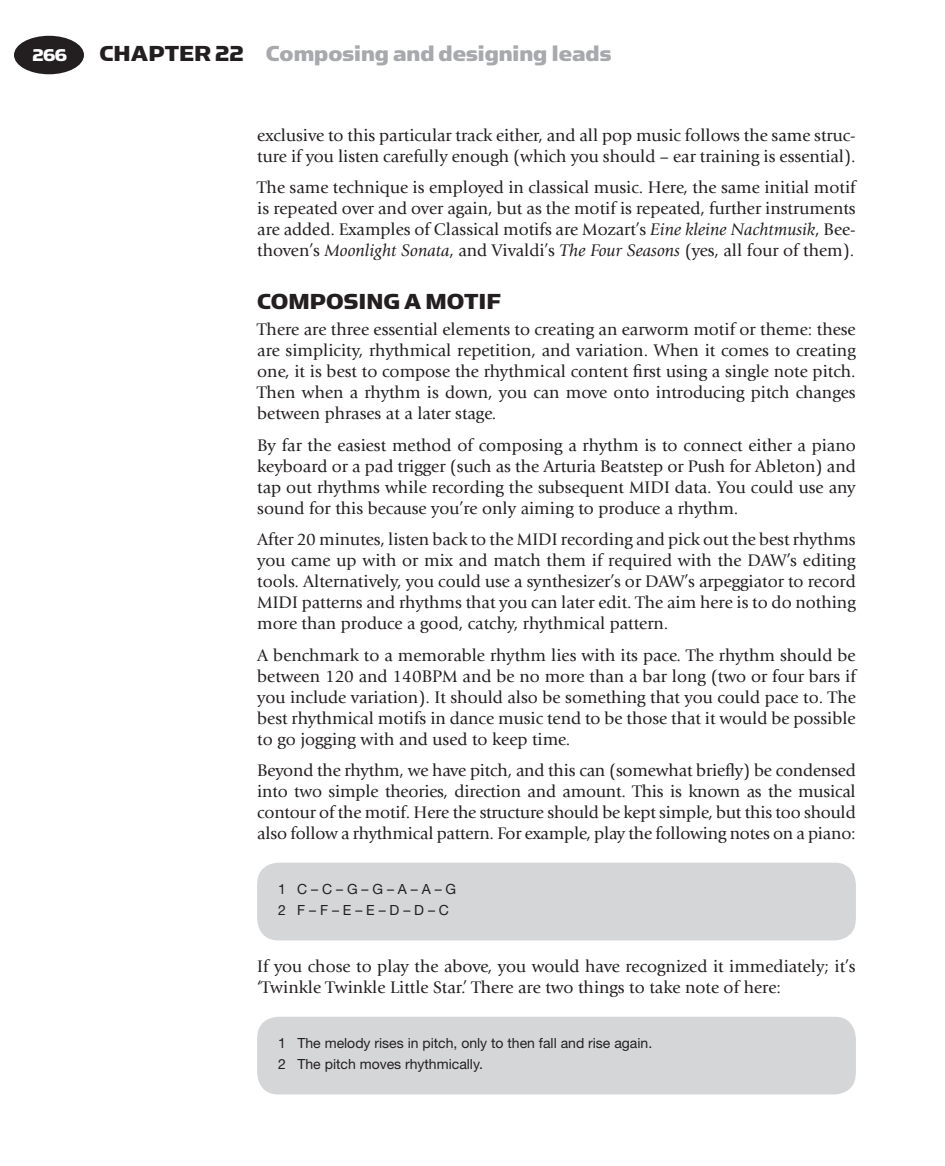
<style>
.page{position:relative;width:945px;height:1166px;background:#fff}
.page>*{position:absolute;margin:0;border:0;box-sizing:border-box;transform-origin:0 0}
.t1{font:24.5px "Simian Text Chimpanzee";color:#a8a9ad}
.t2{font:24.5px "Simian Text Chimpanzee";color:#231f20}
.t3{font:24.5px "Simian Display Chimpanzee";color:#231f20}
.t4{font:19.25px "Simian Text Chimpanzee";color:#fff}
.t5{font:17.5px/21px "Giovanni";color:#231f20;text-align:justify}
.t6{font:14px/21px "Helvetica Neue";color:#231f20}
.s1{font-family:"Simian Display Chimpanzee";color:#231f20}
.s2{font-style:italic}
</style>
<div class="page">
<div style="left:14px;top:36px;width:70px;height:38px;background:#231f20;border-radius:50%"></div>
<div style="left:257px;top:862px;width:599px;height:78px;background:#d5d6d8"></div>
<div style="left:257px;top:1016px;width:599px;height:78px;background:#d5d6d8"></div>
<p class="t4" style="left:32px;top:43px;width:36px">266</p>
<h1 class="t3" style="left:100px;top:40px;width:32px">CHAPTER</h1>
<h1 class="t1" style="left:215px;top:39px;width:398px"><span class="s1">22</span> Composing and designing leads</h1>
<p class="t5" style="left:257px;top:125px;width:600px">exclusive to this particular track either, and all pop music follows the same struc&shy;ture if you listen carefully enough (which you should – ear training is essential).</p>
<p class="t5" style="left:257px;top:177px;width:600px">The same technique is employed in classical music. Here, the same initial motif is repeated over and over again, but as the motif is repeated, further instruments are added. Examples of Classical motifs are Mozart’s <span class="s2">Eine kleine Nachtmusik</span>, Bee&shy;thoven’s <span class="s2">Moonlight Sonata</span>, and Vivaldi’s <span class="s2">The Four Seasons</span> (yes, all four of them).</p>
<h1 class="t2" style="left:257px;top:287px;width:246px">COMPOSING A MOTIF</h1>
<p class="t5" style="left:257px;top:319px;width:600px">There are three essential elements to creating an earworm motif or theme: these are simplicity, rhythmical repetition, and variation. When it comes to creating one, it is best to compose the rhythmical content first using a single note pitch.<br>Then when a rhythm is down, you can move onto introducing pitch changes between phrases at a later stage.</p>
<p class="t5" style="left:257px;top:434px;width:600px">By far the easiest method of composing a rhythm is to connect either a piano keyboard or a pad trigger (such as the Arturia Beatstep or Push for Ableton) and tap out rhythms while recording the subsequent MIDI data. You could use any sound for this because you’re only aiming to produce a rhythm.</p>
<p class="t5" style="left:257px;top:529px;width:600px">After 20 minutes, listen back to the MIDI recording and pick out the best rhythms you came up with or mix and match them if required with the DAW’s editing tools. Alternatively, you could use a synthesizer’s or DAW’s arpeggiator to record MIDI patterns and rhythms that you can later edit. The aim here is to do nothing more than produce a good, catchy, rhythmical pattern.</p>
<p class="t5" style="left:257px;top:644px;width:600px">A benchmark to a memorable rhythm lies with its pace. The rhythm should be between 120 and 140BPM and be no more than a bar long (two or four bars if you include variation). It should also be something that you could pace to. The best rhythmical motifs in dance music tend to be those that it would be possible to go jogging with and used to keep time.</p>
<p class="t5" style="left:257px;top:760px;width:600px">Beyond the rhythm, we have pitch, and this can (somewhat briefly) be condensed into two simple theories, direction and amount. This is known as the musical contour of the motif. Here the structure should be kept simple, but this too should also follow a rhythmical pattern. For example, play the following notes on a piano:</p>
<p class="t6" style="left:278px;top:878px;width:180px">1 C– C– G– G– A– A– G<br>2 F– F– E– E– D– D– C</p>
<p class="t5" style="left:257px;top:956px;width:600px">If you chose to play the above, you would have recognized it immediately; it’s ‘Twinkle Twinkle Little Star.’ There are two things to take note of here:</p>
<p class="t6" style="left:278px;top:1032px;width:375px">1 The melody rises in pitch, only to then fall and rise again.<br>2 The pitch moves rhythmically.</p>
</div>
